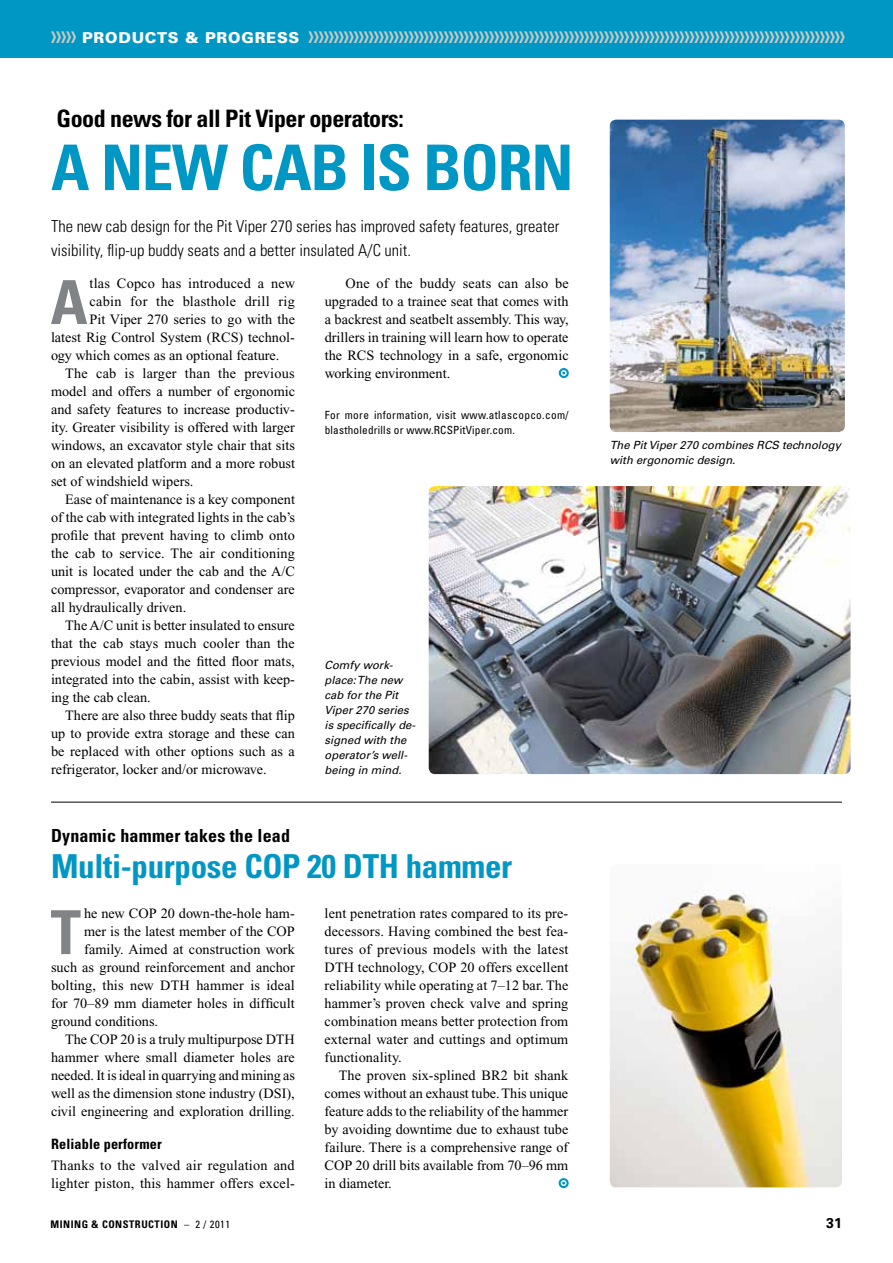
<style>
.page{position:relative;width:893px;height:1263px;background:#fff}
.page>*{position:absolute;margin:0;border:0;box-sizing:border-box;transform-origin:0 0}
.t1{font:700 condensed 63px "Univers";letter-spacing:-.02em;color:#0097c4}
.t2{font:700 condensed 60.75px "Univers";color:#808486}
.t3{font:700 condensed 33px "Univers";letter-spacing:-.01em;color:#0097c4}
.t4{font:700 condensed 24px "Univers";letter-spacing:-.02em;color:#000}
.t5{font:700 condensed 18px "Univers";letter-spacing:.01em;color:#000}
.t6{font:300 condensed 16.5px/24px "Univers";color:#000}
.t7{font:15px "Tokyo Two Solid";color:#c8cbc2}
.t8{font:14.25px/18px "Times New Roman";color:#000;text-align:justify}
.t9{font:14.25px "Times New Roman";letter-spacing:.02em;color:#000}
.t10{font:700 condensed 14.25px "Univers";letter-spacing:.01em;color:#000}
.t11{font:700 14.25px "Univers";color:#000}
.t12{font:italic 11.25px/15px "Univers";color:#000}
.t13{font:condensed 11.25px/15px "Univers";letter-spacing:.03em;color:#000}
.t14{font:700 condensed 10.5px "Univers";letter-spacing:.05em;color:#000}
.s1{font-family:"Univers";font-weight:900;color:#fff}
.s2{font-weight:400}
</style>
<div class="page">
<div style="left:559px;top:1178px;width:10px;height:10px;border:2px solid #0097c4;border-radius:50%"></div>
<div style="left:559px;top:368px;width:10px;height:10px;border:2px solid #0097c4;border-radius:50%"></div>
<div style="left:0;top:0;width:893px;height:58px;background:#0097c4"></div>
<img style="left:429px;top:486px;width:421px;height:288px">
<hr style="left:51px;top:802px;width:791px;height:1px;background:#000">
<img style="left:610px;top:120px;width:235px;height:312px">
<img style="left:610px;top:890px;width:232px;height:297px">
<p class="t7" style="left:51px;top:28px;width:795px">&gt;&gt;&gt;&gt;&gt; <span class="s1">PRODUCTS &amp; PROGRESS</span> &gt;&gt;&gt;&gt;&gt;&gt;&gt;&gt;&gt;&gt;&gt;&gt;&gt;&gt;&gt;&gt;&gt;&gt;&gt;&gt;&gt;&gt;&gt;&gt;&gt;&gt;&gt;&gt;&gt;&gt;&gt;&gt;&gt;&gt;&gt;&gt;&gt;&gt;&gt;&gt;&gt;&gt;&gt;&gt;&gt;&gt;&gt;&gt;&gt;&gt;&gt;&gt;&gt;&gt;&gt;&gt;&gt;&gt;&gt;&gt;&gt;&gt;&gt;&gt;&gt;&gt;&gt;&gt;&gt;&gt;&gt;&gt;&gt;&gt;&gt;&gt;&gt;&gt;&gt;&gt;&gt;&gt;&gt;&gt;&gt;&gt;&gt;&gt;&gt;&gt;&gt;&gt;&gt;&gt;&gt;&gt;&gt;&gt;&gt;&gt;&gt;&gt;&gt;&gt;&gt;&gt;&gt;</p>
<h3 class="t4" style="left:57px;top:104px;width:349px">Good news for all Pit Viper operators:</h3>
<h1 class="t1" style="left:51px;top:129px;width:516px">A NEW CAB IS BORN</h1>
<p class="t6" style="left:51px;top:214px;width:510px">The new cab design for the Pit Viper 270 series has improved safety features, greater visibility, flip-up buddy seats and a better insulated A/C unit.</p>
<h2 class="t2" style="left:51px;top:265px;width:39px">A</h2>
<p class="t8" style="left:90px;top:274px;width:207px">tlas Copco has introduced a new</p>
<p class="t8" style="left:325px;top:274px;width:245px;text-indent:21px">One of the buddy seats can also be upgraded to a trainee seat that comes with a backrest and seatbelt assembly. This way, drillers in training will learn how to operate the RCS technology in a safe, ergonomic working environment.</p>
<p class="t13" style="left:325px;top:407px;width:245px">For more information, visit www.atlascopco.com/ blastholedrills or www.RCSPitViper.com.</p>
<p class="t9" style="left:90px;top:293px;width:207px">cabin for the blasthole drill rig</p>
<p class="t8" style="left:90px;top:310px;width:207px">Pit Viper 270 series to go with the</p>
<p class="t8" style="left:51px;top:328px;width:245px">latest Rig Control System (RCS) technol-</p>
<p class="t8" style="left:51px;top:346px;width:230px">ogy which comes as an optional feature.</p>
<p class="t8" style="left:65px;top:364px;width:231px">The cab is larger than the previous</p>
<p class="t8" style="left:51px;top:382px;width:246px">model and offers a number of ergonomic</p>
<p class="t8" style="left:51px;top:400px;width:245px">and safety features to increase productiv-</p>
<p class="t8" style="left:51px;top:418px;width:245px">ity. Greater visibility is offered with larger</p>
<p class="t8" style="left:51px;top:436px;width:245px">windows, an excavator style chair that sits</p>
<p class="t8" style="left:51px;top:454px;width:245px">on an elevated platform and a more robust</p>
<p class="t8" style="left:51px;top:472px;width:144px">set of windshield wipers.</p>
<p class="t8" style="left:65px;top:490px;width:231px">Ease of maintenance is a key component</p>
<p class="t8" style="left:51px;top:508px;width:245px">of the cab with integrated lights in the cab’s</p>
<p class="t8" style="left:51px;top:526px;width:245px">profile that prevent having to climb onto</p>
<p class="t8" style="left:51px;top:544px;width:245px">the cab to service. The air conditioning</p>
<p class="t8" style="left:51px;top:562px;width:245px">unit is located under the cab and the A/C</p>
<p class="t8" style="left:51px;top:580px;width:245px">compressor, evaporator and condenser are</p>
<p class="t8" style="left:51px;top:598px;width:137px">all hydraulically driven.</p>
<p class="t8" style="left:65px;top:616px;width:231px">The A/C unit is better insulated to ensure</p>
<p class="t8" style="left:51px;top:634px;width:245px">that the cab stays much cooler than the</p>
<p class="t8" style="left:51px;top:652px;width:245px">previous model and the fitted floor mats,</p>
<p class="t8" style="left:51px;top:670px;width:245px">integrated into the cabin, assist with keep-</p>
<p class="t8" style="left:51px;top:688px;width:101px">ing the cab clean.</p>
<p class="t8" style="left:65px;top:706px;width:231px">There are also three buddy seats that flip</p>
<p class="t8" style="left:51px;top:724px;width:245px">up to provide extra storage and these can</p>
<p class="t8" style="left:51px;top:742px;width:245px">be replaced with other options such as a</p>
<p class="t8" style="left:51px;top:760px;width:217px">refrigerator, locker and/or microwave.</p>
<p class="t12" style="left:325px;top:658px;width:92px">Comfy work&shy;place: The new cab for the Pit<br>Viper 270 series is specifically de&shy;signed with the operator’s well&shy;being in mind.</p>
<p class="t5" style="left:51px;top:825px;width:241px">Dynamic hammer takes the lead</p>
<h3 class="t3" style="left:51px;top:846px;width:463px">Multi-purpose COP 20 DTH hammer</h3>
<h2 class="t2" style="left:51px;top:895px;width:31px">T</h2>
<p class="t8" style="left:84px;top:904px;width:212px">he new COP 20 down-the-hole ham-</p>
<p class="t8" style="left:325px;top:904px;width:245px">lent penetration rates compared to its pre&shy;decessors. Having combined the best fea&shy;tures of previous models with the latest DTH technology, COP 20 offers excellent reliability while operating at 7–12 bar. The hammer’s proven check valve and spring combination means better protection from external water and cuttings and optimum functionality.</p>
<p class="t8" style="left:325px;top:1066px;width:245px;text-indent:14px">The proven six-splined BR2 bit shank comes without an exhaust tube. This unique feature adds to the reliability of the hammer by avoiding downtime due to exhaust tube failure. There is a comprehensive range of COP 20 drill bits available from 70–96 mm in diameter.</p>
<p class="t8" style="left:84px;top:922px;width:212px">mer is the latest member of the COP</p>
<p class="t8" style="left:84px;top:940px;width:212px">family. Aimed at construction work</p>
<p class="t8" style="left:51px;top:958px;width:245px">such as ground reinforcement and anchor</p>
<p class="t8" style="left:51px;top:976px;width:245px">bolting, this new DTH hammer is ideal</p>
<p class="t8" style="left:51px;top:994px;width:245px">for 70–89 mm diameter holes in difficult</p>
<p class="t8" style="left:51px;top:1012px;width:109px">ground conditions.</p>
<p class="t8" style="left:65px;top:1030px;width:231px">The COP 20 is a truly multipurpose DTH</p>
<p class="t8" style="left:51px;top:1048px;width:245px">hammer where small diameter holes are</p>
<p class="t8" style="left:51px;top:1066px;width:245px">needed. It is ideal in quarrying and mining as</p>
<p class="t8" style="left:51px;top:1084px;width:245px">well as the dimension stone industry (DSI),</p>
<p class="t8" style="left:51px;top:1102px;width:245px">civil engineering and exploration drilling.</p>
<p class="t10" style="left:51px;top:1135px;width:112px">Reliable performer</p>
<p class="t8" style="left:51px;top:1156px;width:245px">Thanks to the valved air regulation and lighter piston, this hammer offers excel-</p>
<p class="t12" style="left:610px;top:438px;width:233px">The Pit Viper 270 combines RCS technology with ergonomic design.</p>
<p class="t14" style="left:51px;top:1218px;width:181px">Mining &amp; Construction <span class="s2">– 2 / 2011</span></p>
<p class="t11" style="left:826px;top:1215px;width:17px">31</p>
</div>
